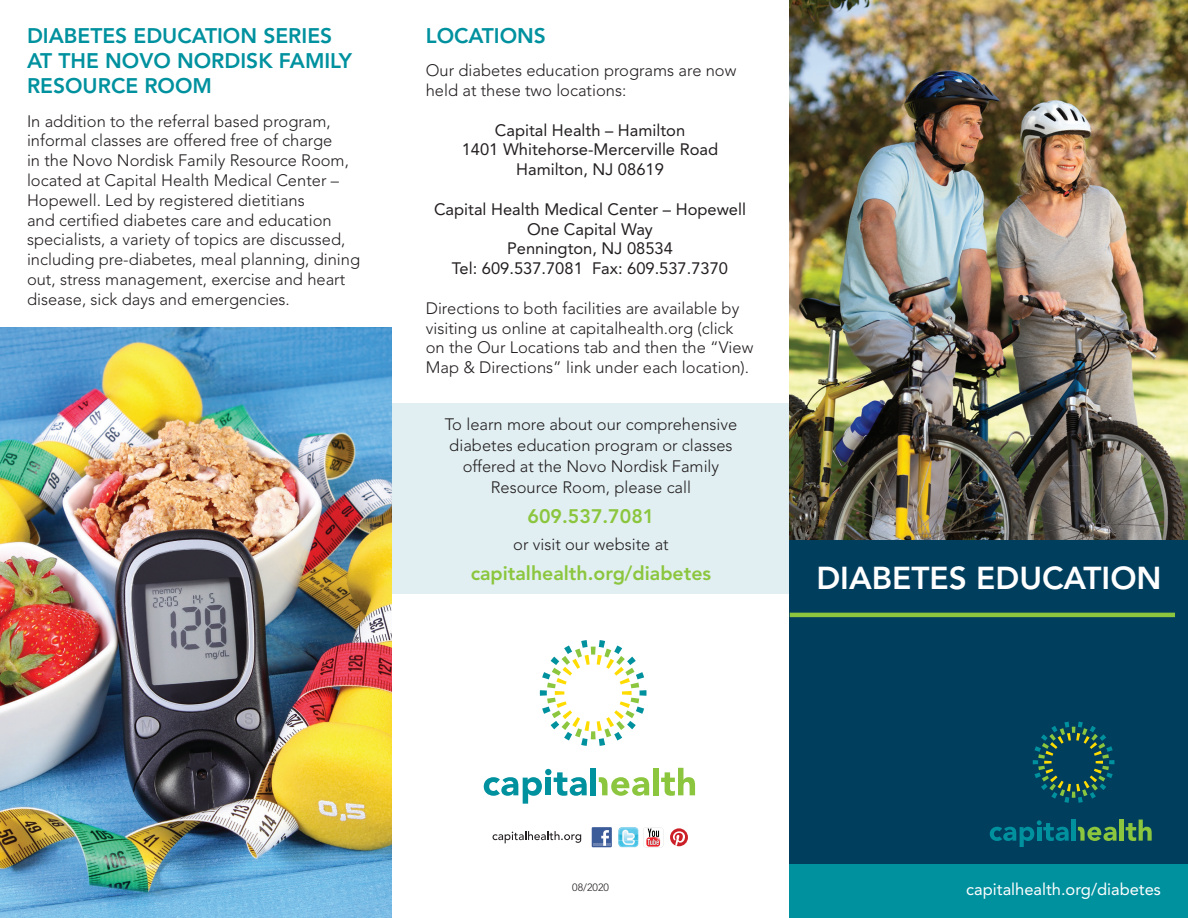
<style>
.page{position:relative;width:1188px;height:918px;background:#fff}
.page>*{position:absolute;margin:0;border:0;box-sizing:border-box;transform-origin:0 0}
.t1{font:800 31.5px "Avenir LT Std";color:#fff}
.t2{font:800 21px/25.2px "Avenir LT Std";color:#00919f}
.t3{font:800 19.5px "Avenir LT Std";color:#8bc63e}
.t4{font:300 16.5px/19.8px "Avenir LT Std";color:#231f20}
.t5{font:16.5px "Avenir LT Std";color:#231f20}
.t6{font:16.5px "Avenir LT Std";color:#fff}
.t7{font:300 10.5px "Avenir LT Std";color:#231f20}
</style>
<div class="page">
<div style="left:392px;top:403px;width:398px;height:191px;background:#e1eff2"></div>
<img style="left:790px;top:0;width:398px;height:540px">
<svg style="left:493px;top:831px;width:88px;height:12px"></svg>
<svg style="left:670px;top:828px;width:18px;height:19px"></svg>
<div style="left:592px;top:827px;width:20px;height:20px;background:#3b5b99"></div>
<hr style="left:593px;top:843px;width:17px;height:3px;background:#6d84b3">
<svg style="left:601px;top:830px;width:8px;height:16px"></svg>
<svg style="left:643px;top:827px;width:20px;height:20px"></svg>
<img style="left:618px;top:827px;width:20px;height:20px">
<div style="left:790px;top:540px;width:398px;height:378px;background:#003e5e"></div>
<div style="left:790px;top:864px;width:398px;height:54px;background:#00919f"></div>
<hr style="left:790px;top:613px;width:385px;height:4px;background:#8bc63e">
<img style="left:0;top:327px;width:392px;height:591px">
<svg style="left:990px;top:820px;width:79px;height:27px"></svg>
<hr style="left:1072px;top:820px;width:4px;height:21px;background:#00919f">
<svg style="left:1126px;top:820px;width:26px;height:21px"></svg>
<div style="left:1119px;top:820px;width:5px;height:21px;background:#8bc63e"></div>
<svg style="left:1078px;top:827px;width:39px;height:14px"></svg>
<svg style="left:1033px;top:722px;width:81px;height:81px"></svg>
<svg style="left:484px;top:769px;width:103px;height:35px"></svg>
<div style="left:590px;top:768px;width:6px;height:27px;background:#00919f"></div>
<svg style="left:661px;top:768px;width:34px;height:28px"></svg>
<div style="left:653px;top:768px;width:6px;height:27px;background:#8bc63e"></div>
<svg style="left:599px;top:777px;width:50px;height:19px"></svg>
<svg style="left:540px;top:640px;width:107px;height:106px"></svg>
<p class="t2" style="left:27px;top:23px;width:327px">DIABETES EDUCATION SERIES<br>AT THE NOVO NORDISK FAMILY<br>RESOURCE ROOM</p>
<p class="t4" style="left:27px;top:111px;width:335px">In addition to the referral based program, informal classes are offered free of charge<br>in the Novo Nordisk Family Resource Room, located at Capital Health Medical Center – Hopewell. Led by registered dietitians<br>and certified diabetes care and education specialists, a variety of topics are discussed, including pre-diabetes, meal planning, dining out, stress management, exercise and heart disease, sick days and emergencies.</p>
<p class="t2" style="left:426px;top:23px;width:122px">LOCATIONS</p>
<p class="t4" style="left:426px;top:61px;width:312px">Our diabetes education programs are now held at these two locations:</p>
<p class="t5" style="left:495px;top:120px;width:192px">Capital Health – Hamilton</p>
<p class="t5" style="left:462px;top:140px;width:258px">1401 Whitehorse-Mercerville Road</p>
<p class="t5" style="left:516px;top:160px;width:149px">Hamilton, NJ 08619</p>
<p class="t5" style="left:434px;top:199px;width:314px">Capital Health Medical Center – Hopewell</p>
<p class="t5" style="left:527px;top:219px;width:127px">One Capital Way</p>
<p class="t5" style="left:507px;top:239px;width:167px">Pennington, NJ 08534</p>
<p class="t5" style="left:452px;top:259px;width:278px">Tel: 609.537.7081 Fax: 609.537.7370</p>
<p class="t4" style="left:426px;top:298px;width:329px">Directions to both facilities are available by visiting us online at capitalhealth.org (click on the Our Locations tab and then the “View Map &amp; Directions” link under each location).</p>
<p class="t4" style="left:445px;top:415px;width:294px">To learn more about our comprehensive</p>
<p class="t4" style="left:449px;top:436px;width:285px">diabetes education program or classes</p>
<p class="t4" style="left:463px;top:457px;width:258px">offered at the Novo Nordisk Family</p>
<p class="t4" style="left:491px;top:478px;width:202px">Resource Room, please call</p>
<p class="t3" style="left:528px;top:505px;width:128px">609.537.7081</p>
<p class="t4" style="left:513px;top:535px;width:157px">or visit our website at</p>
<p class="t3" style="left:471px;top:562px;width:242px">capitalhealth.org/diabetes</p>
<p class="t1" style="left:816px;top:560px;width:347px">DIABETES EDUCATION</p>
<p class="t7" style="left:572px;top:881px;width:38px">08/2020</p>
<p class="t6" style="left:966px;top:880px;width:196px">capitalhealth.org/diabetes</p>
</div>
